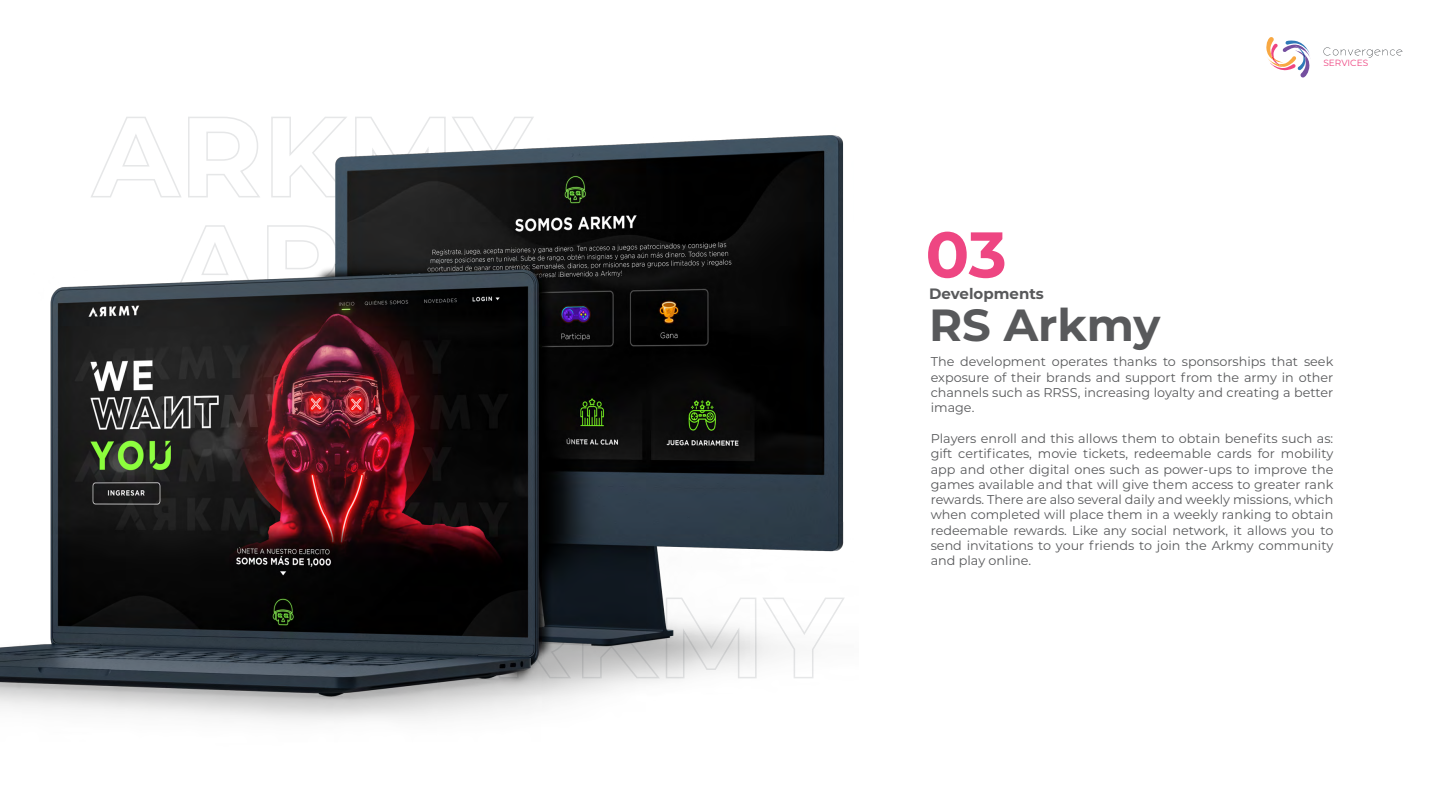
<style>
.page{position:relative;width:1440px;height:810px;background:#fff}
.page>*{position:absolute;margin:0;border:0;box-sizing:border-box;transform-origin:0 0}
.t1{font:700 64.43px "Montserrat";color:#ee4682}
.t2{font:700 45px "Montserrat";letter-spacing:-.005em;color:#58595b}
.t3{font:700 15px "Montserrat";color:#58595b}
.t4{font:12.75px/15.3px "Montserrat";color:#58595b;text-align:justify}
.t5{font:9px "Montserrat";color:#ee4682}
</style>
<div class="page">
<img style="left:0;top:117px;width:844px;height:604px">
<img style="left:347px;top:151px;width:476px;height:324px">
<svg style="left:1266px;top:37px;width:44px;height:41px"></svg>
<svg style="left:1323px;top:47px;width:79px;height:11px"></svg>
<h1 class="t1" style="left:926px;top:208px;width:83px">03</h1>
<p class="t3" style="left:929px;top:283px;width:116px">Developments</p>
<h2 class="t2" style="left:929px;top:293px;width:233px">RS Arkmy</h2>
<p class="t5" style="left:1323px;top:56px;width:46px">SERVICES</p>
<p class="t4" style="left:931px;top:354px;width:404px">The development operates thanks to sponsorships that seek exposure of their brands and support from the army in other channels such as RRSS, increasing loyalty and creating a better image.</p>
<p class="t4" style="left:931px;top:430px;width:404px">Players enroll and this allows them to obtain benefits such as: gift certificates, movie tickets, redeemable cards for mobility app and other digital ones such as power-ups to improve the games available and that will give them access to greater rank rewards. There are also several daily and weekly missions, which when completed will place them in a weekly ranking to obtain redeemable rewards. Like any social network, it allows you to send invitations to your friends to join the Arkmy community and play online.</p>
</div>
